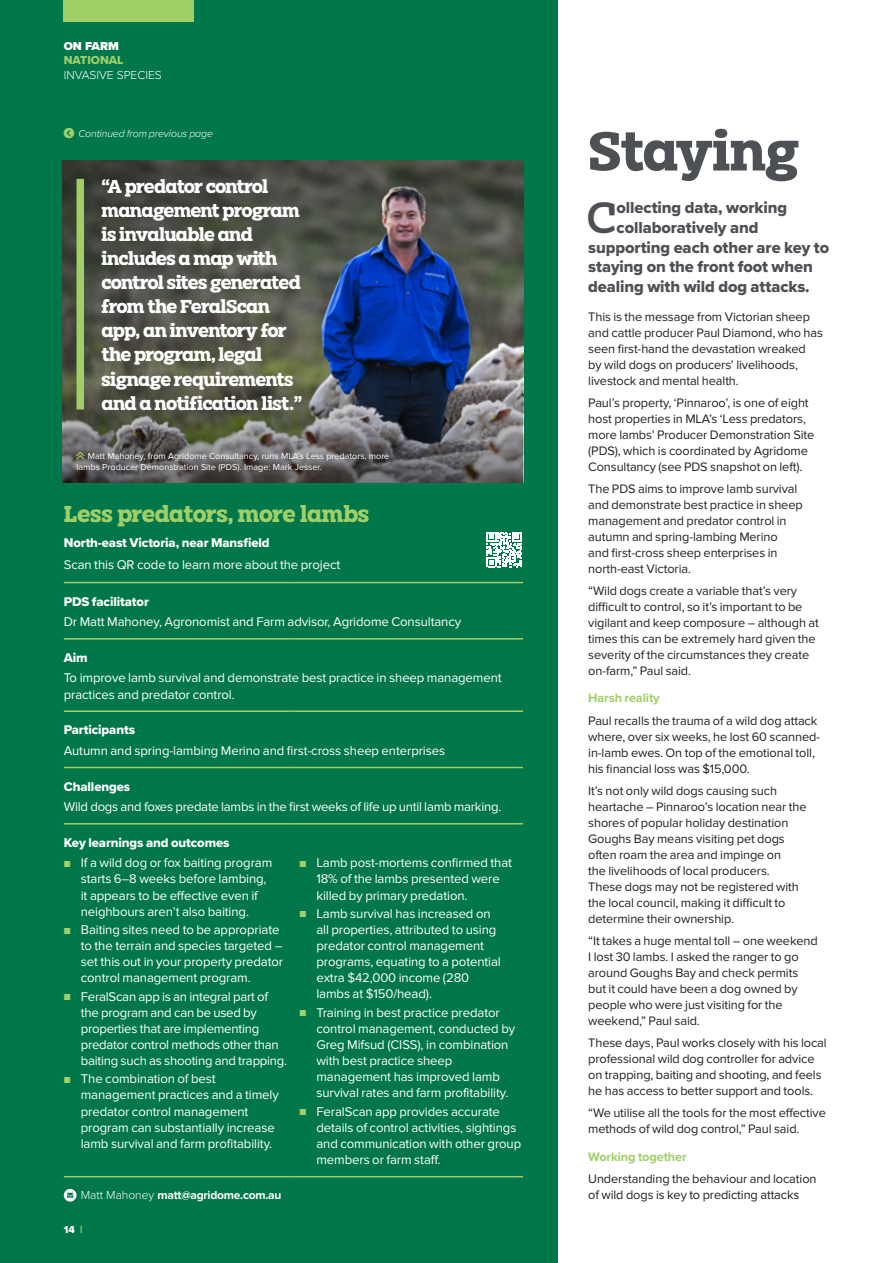
<style>
.page{position:relative;width:893px;height:1263px;background:#fff}
.page>*{position:absolute;margin:0;border:0;box-sizing:border-box;transform-origin:0 0}
.t1{font:700 57.3px "Clab";letter-spacing:-.02em;color:#4d5054}
.t2{font:500 45.6px "Clab";color:#4d5054}
.t3{font:700 24px "Clab";letter-spacing:-.025em;color:#a0cf67}
.t4{font:700 19.5px/24px "Clab";letter-spacing:-.045em;color:#fff}
.t5{font:16.5px "Proxima Nova Extrabld";letter-spacing:-.005em;color:#4d5054}
.t6{font:13.2px/16.2px "Proxima Nova";letter-spacing:-.01em;color:#fff}
.t7{font:13.2px "Proxima Nova Extrabld";letter-spacing:-.01em;color:#fff}
.t8{font:12.75px/15.9px "Proxima Nova";letter-spacing:-.01em;color:#231f20}
.t9{font:700 12.75px "Proxima Nova";letter-spacing:-.01em;color:#a0cf67}
.t10{font:700 12px "Proxima Nova";letter-spacing:-.02em;color:#fff}
.t11{font:300 12px "Proxima Nova";color:#fff}
.t12{font:12px "Proxima Nova Extrabld";color:#a0cf67}
.t13{font:900 12px "Proxima Nova";color:#fff}
.t14{font:italic 300 10.5px "Proxima Nova";letter-spacing:-.01em;color:#fff}
.t15{font:10.5px "Proxima Nova Extrabld";color:#fff}
.t16{font:9px/10.5px "Proxima Nova";color:#fff}
.s1{color:#a0cf67}
.s2{font-weight:300;font-size:10.5px;color:#a0cf67}
.s3{font-weight:300}
</style>
<div class="page">
<div style="left:0;top:0;width:557px;height:1263px;background:#00774a"></div>
<hr style="left:64px;top:582px;width:229px;height:1px;background:#a0cf67">
<hr style="left:293px;top:582px;width:230px;height:1px;background:#a0cf67">
<hr style="left:64px;top:638px;width:229px;height:2px;background:#a0cf67">
<hr style="left:293px;top:638px;width:230px;height:2px;background:#a0cf67">
<hr style="left:64px;top:710px;width:229px;height:2px;background:#a0cf67">
<hr style="left:293px;top:710px;width:230px;height:2px;background:#a0cf67">
<hr style="left:64px;top:767px;width:229px;height:1px;background:#a0cf67">
<hr style="left:293px;top:767px;width:230px;height:1px;background:#a0cf67">
<hr style="left:64px;top:823px;width:229px;height:1px;background:#a0cf67">
<hr style="left:293px;top:823px;width:230px;height:1px;background:#a0cf67">
<hr style="left:64px;top:1176px;width:229px;height:1px;background:#a0cf67">
<hr style="left:293px;top:1176px;width:230px;height:1px;background:#a0cf67">
<svg style="left:64px;top:1189px;width:13px;height:12px"></svg>
<img style="left:63px;top:160px;width:460px;height:199px">
<svg style="left:63px;top:359px;width:460px;height:124px;background:#5a5c5b"></svg>
<svg style="left:486px;top:532px;width:36px;height:35px"></svg>
<div style="left:77px;top:179px;width:7px;height:230px;background:#a0cf67"></div>
<div style="left:64px;top:0;width:130px;height:21px;background:#a0cf67"></div>
<svg style="left:76px;top:452px;width:8px;height:8px"></svg>
<p class="t13" style="left:64px;top:37px;width:57px">ON FARM</p>
<p class="t12" style="left:64px;top:51px;width:61px">NATIONAL</p>
<p class="t11" style="left:64px;top:66px;width:100px">INVASIVE SPECIES</p>
<p class="t14" style="left:64px;top:125px;width:151px"><span class="s1">★</span> Continued from previous page</p>
<h3 class="t4" style="left:102px;top:174px;width:202px">“A predator control management program is invaluable and includes a map with control sites generated from the FeralScan app, an inventory for the program, legal signage requirements and a notification list.”</h3>
<p class="t16" style="left:77px;top:451px;width:314px"><span class="s1">★</span> Matt Mahoney, from Agridome Consultancy, runs MLA’s Less predators, more lambs Producer Demonstration Site (PDS). Image: Mark Jesser.</p>
<h3 class="t3" style="left:64px;top:500px;width:307px">Less predators, more lambs</h3>
<p class="t7" style="left:64px;top:533px;width:207px">North-east Victoria, near Mansfield</p>
<p class="t6" style="left:64px;top:557px;width:278px">Scan this QR code to learn more about the project</p>
<p class="t7" style="left:64px;top:591px;width:87px">PDS facilitator</p>
<p class="t6" style="left:64px;top:614px;width:399px">Dr Matt Mahoney, Agronomist and Farm advisor, Agridome Consultancy</p>
<p class="t7" style="left:64px;top:648px;width:25px">Aim</p>
<p class="t6" style="left:64px;top:670px;width:439px">To improve lamb survival and demonstrate best practice in sheep management practices and predator control.</p>
<p class="t7" style="left:64px;top:720px;width:73px">Participants</p>
<p class="t6" style="left:64px;top:742px;width:383px">Autumn and spring-lambing Merino and first-cross sheep enterprises</p>
<p class="t7" style="left:64px;top:776px;width:68px">Challenges</p>
<p class="t6" style="left:64px;top:799px;width:439px">Wild dogs and foxes predate lambs in the first weeks of life up until lamb marking.</p>
<p class="t7" style="left:64px;top:833px;width:167px">Key learnings and outcomes</p>
<p class="t6" style="left:81px;top:855px;width:193px;text-indent:-17px"><span class="s2">■</span> If a wild dog or fox baiting program starts 6–8 weeks before lambing, it appears to be effective even if neighbours aren’t also baiting.</p>
<p class="t6" style="left:81px;top:922px;width:204px;text-indent:-17px"><span class="s2">■</span> Baiting sites need to be appropriate to the terrain and species targeted – set this out in your property predator control management program.</p>
<p class="t6" style="left:81px;top:988px;width:208px;text-indent:-17px"><span class="s2">■</span> FeralScan app is an integral part of the program and can be used by properties that are implementing predator control methods other than baiting such as shooting and trapping.</p>
<p class="t6" style="left:81px;top:1071px;width:200px;text-indent:-17px"><span class="s2">■</span> The combination of best management practices and a timely predator control management program can substantially increase lamb survival and farm profitability.</p>
<p class="t6" style="left:316px;top:855px;width:197px;text-indent:-17px"><span class="s2">■</span> Lamb post-mortems confirmed that<br>18% of the lambs presented were killed by primary predation.</p>
<p class="t6" style="left:316px;top:905px;width:186px;text-indent:-17px"><span class="s2">■</span> Lamb survival has increased on all properties, attributed to using predator control management programs, equating to a potential extra $42,000 income (280 lambs at $150/head).</p>
<p class="t6" style="left:316px;top:1004px;width:200px;text-indent:-17px"><span class="s2">■</span> Training in best practice predator control management, conducted by Greg Mifsud (CISS), in combination with best practice sheep management has improved lamb survival rates and farm profitability.</p>
<p class="t6" style="left:316px;top:1103px;width:206px;text-indent:-17px"><span class="s2">■</span> FeralScan app provides accurate details of control activities, sightings and communication with other group members or farm staff.</p>
<p class="t10" style="left:81px;top:1188px;width:202px"><span class="s3">Matt Mahoney</span> matt@agridome.com.au</p>
<p class="t15" style="left:64px;top:1222px;width:20px">14 <span class="s1">|</span></p>
<h1 class="t1" style="left:588px;top:117px;width:212px">Staying</h1>
<h2 class="t2" style="left:586px;top:191px;width:32px">C</h2>
<p class="t5" style="left:617px;top:196px;width:172px">ollecting data, working</p>
<p class="t5" style="left:617px;top:215px;width:143px">collaboratively and</p>
<p class="t5" style="left:588px;top:235px;width:242px">supporting each other are key to</p>
<p class="t5" style="left:588px;top:254px;width:226px">staying on the front foot when</p>
<p class="t5" style="left:588px;top:274px;width:223px">dealing with wild dog attacks.</p>
<p class="t8" style="left:588px;top:309px;width:236px">This is the message from Victorian sheep and cattle producer Paul Diamond, who has seen first-hand the devastation wreaked<br>by wild dogs on producers’ livelihoods, livestock and mental health.</p>
<p class="t8" style="left:588px;top:395px;width:228px">Paul’s property, ‘Pinnaroo’, is one of eight host properties in MLA’s ‘Less predators, more lambs’ Producer Demonstration Site (PDS), which is coordinated by Agridome Consultancy (see PDS snapshot on left).</p>
<p class="t8" style="left:588px;top:481px;width:216px">The PDS aims to improve lamb survival and demonstrate best practice in sheep management and predator control in autumn and spring-lambing Merino<br>and first-cross sheep enterprises in north-east Victoria.</p>
<p class="t8" style="left:588px;top:583px;width:232px">“Wild dogs create a variable that’s very difficult to control, so it’s important to be vigilant and keep composure – although at times this can be extremely hard given the severity of the circumstances they create on-farm,” Paul said.</p>
<p class="t9" style="left:588px;top:691px;width:73px">Harsh reality</p>
<p class="t8" style="left:588px;top:713px;width:233px">Paul recalls the trauma of a wild dog attack where, over six weeks, he lost 60 scanned&shy;in-lamb ewes. On top of the emotional toll, his financial loss was $15,000.</p>
<p class="t8" style="left:588px;top:783px;width:220px">It’s not only wild dogs causing such heartache – Pinnaroo’s location near the shores of popular holiday destination Goughs Bay means visiting pet dogs often roam the area and impinge on<br>the livelihoods of local producers.<br>These dogs may not be registered with the local council, making it difficult to determine their ownership.</p>
<p class="t8" style="left:588px;top:933px;width:231px">“It takes a huge mental toll – one weekend I lost 30 lambs. I asked the ranger to go around Goughs Bay and check permits but it could have been a dog owned by people who were just visiting for the weekend,” Paul said.</p>
<p class="t8" style="left:588px;top:1035px;width:240px">These days, Paul works closely with his local professional wild dog controller for advice on trapping, baiting and shooting, and feels he has access to better support and tools.</p>
<p class="t8" style="left:588px;top:1105px;width:239px">“We utilise all the tools for the most effective methods of wild dog control,” Paul said.</p>
<p class="t9" style="left:588px;top:1149px;width:100px">Working together</p>
<p class="t8" style="left:588px;top:1171px;width:230px">Understanding the behaviour and location of wild dogs is key to predicting attacks</p>
</div>
